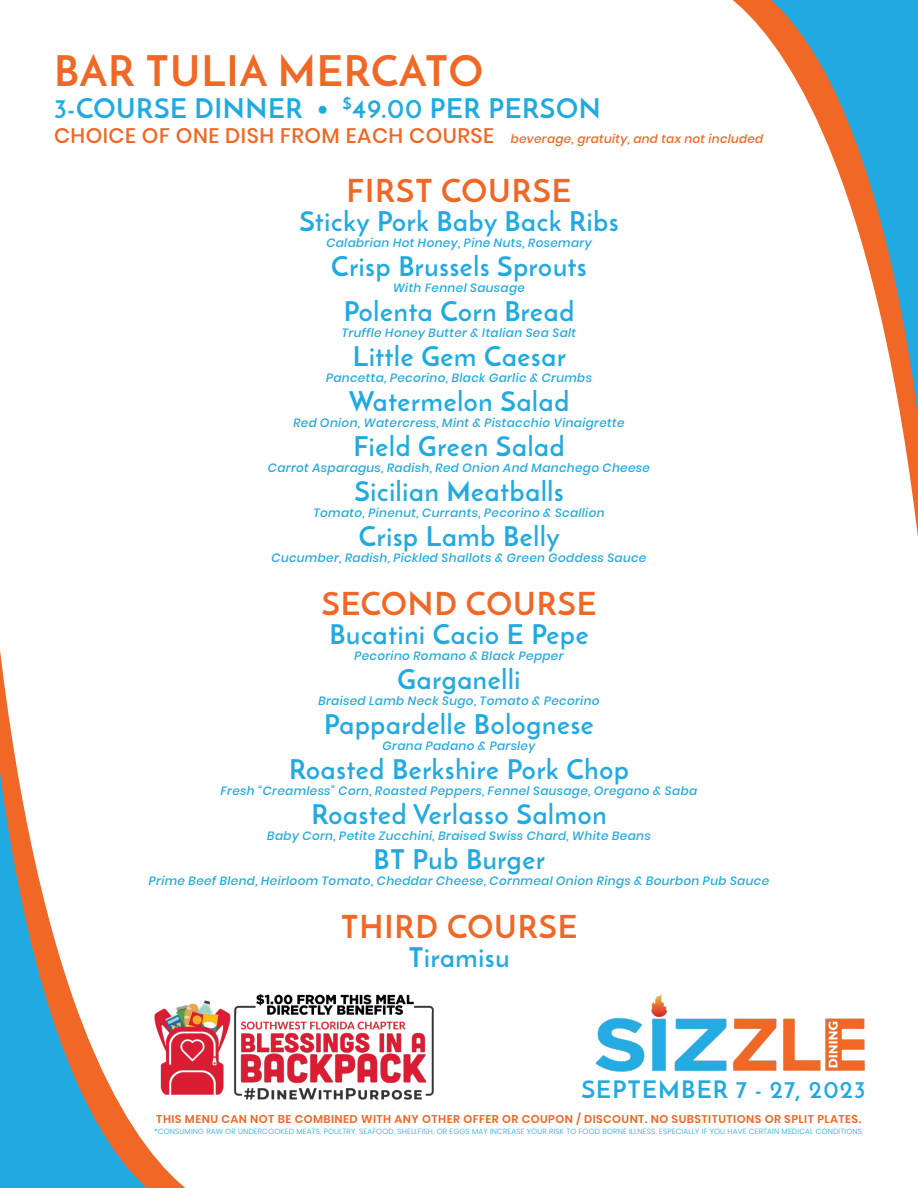
<style>
.page{position:relative;width:918px;height:1188px;background:#fff}
.page>*{position:absolute;margin:0;border:0;box-sizing:border-box;transform-origin:0 0}
.t1{font:700 42px "Josefin Sans";letter-spacing:.025em;color:#f16725}
.t2{font:700 31.5px "Josefin Sans";letter-spacing:.03em;color:#f16725}
.t3{font:700 27px "Josefin Sans";letter-spacing:.03em;color:#21aae1}
.t4{font:700 24px "Josefin Sans";letter-spacing:.05em;color:#21aae1}
.t5{font:italic 500 12px "Poppins";letter-spacing:.03em;color:#21aae1}
.t6{font:italic 500 12px "Poppins";letter-spacing:.025em;color:#f16725}
.t7{font:600 11.25px "Poppins";letter-spacing:.04em;color:#f16725}
.t8{font:300 7.5px "Poppins";letter-spacing:.025em;color:#21aae1}
.s1{font-style:normal;font-size:21px}
</style>
<div class="page">
<svg style="left:0;top:651px;width:185px;height:537px"></svg>
<svg style="left:733px;top:0;width:185px;height:537px"></svg>
<img style="left:595px;top:995px;width:270px;height:77px">
<img style="left:152px;top:992px;width:282px;height:110px">
<p class="t1" style="left:54px;top:44px;width:431px">BAR TULIA MERCATO</p>
<p class="t3" style="left:54px;top:91px;width:548px">3-COURSE DINNER • <sup>$</sup>49.00 PER PERSON</p>
<p class="t6" style="left:54px;top:132px;width:711px"><span class="s1">CHOICE OF ONE DISH FROM EACH COURSE</span> beverage, gratuity, and tax not included</p>
<p class="t2" style="left:347px;top:172px;width:226px">FIRST COURSE</p>
<p class="t3" style="left:299px;top:204px;width:321px">Sticky Pork Baby Back Ribs</p>
<p class="t5" style="left:326px;top:236px;width:267px">Calabrian Hot Honey, Pine Nuts, Rosemary</p>
<p class="t3" style="left:331px;top:249px;width:257px">Crisp Brussels Sprouts</p>
<p class="t5" style="left:393px;top:281px;width:133px">With Fennel Sausage</p>
<p class="t3" style="left:344px;top:294px;width:232px">Polenta Corn Bread</p>
<p class="t5" style="left:342px;top:326px;width:236px">Truffle Honey Butter &amp; Italian Sea Salt</p>
<p class="t3" style="left:353px;top:339px;width:215px">Little Gem Caesar</p>
<p class="t5" style="left:326px;top:371px;width:267px">Pancetta, Pecorino, Black Garlic &amp; Crumbs</p>
<p class="t3" style="left:349px;top:384px;width:222px">Watermelon Salad</p>
<p class="t5" style="left:293px;top:416px;width:333px">Red Onion, Watercress, Mint &amp; Pistacchio Vinaigrette</p>
<p class="t3" style="left:353px;top:429px;width:213px">Field Green Salad</p>
<p class="t5" style="left:268px;top:461px;width:384px">Carrot Asparagus, Radish, Red Onion And Manchego Cheese</p>
<p class="t3" style="left:354px;top:474px;width:211px">Sicilian Meatballs</p>
<p class="t5" style="left:313px;top:506px;width:293px">Tomato, Pinenut, Currants, Pecorino &amp; Scallion</p>
<p class="t3" style="left:359px;top:519px;width:202px">Crisp Lamb Belly</p>
<p class="t5" style="left:272px;top:551px;width:376px">Cucumber, Radish, Pickled Shallots &amp; Green Goddess Sauce</p>
<p class="t2" style="left:322px;top:584px;width:276px">SECOND COURSE</p>
<p class="t3" style="left:329px;top:617px;width:261px">Bucatini Cacio E Pepe</p>
<p class="t5" style="left:354px;top:649px;width:211px">Pecorino Romano &amp; Black Pepper</p>
<p class="t3" style="left:398px;top:662px;width:124px">Garganelli</p>
<p class="t5" style="left:318px;top:694px;width:283px">Braised Lamb Neck Sugo, Tomato &amp; Pecorino</p>
<p class="t3" style="left:324px;top:707px;width:271px">Pappardelle Bolognese</p>
<p class="t5" style="left:383px;top:739px;width:154px">Grana Padano &amp; Parsley</p>
<p class="t3" style="left:289px;top:752px;width:341px">Roasted Berkshire Pork Chop</p>
<p class="t5" style="left:221px;top:784px;width:478px">Fresh “Creamless” Corn, Roasted Peppers, Fennel Sausage, Oregano &amp; Saba</p>
<p class="t3" style="left:311px;top:797px;width:297px">Roasted Verlasso Salmon</p>
<p class="t5" style="left:267px;top:829px;width:385px">Baby Corn, Petite Zucchini, Braised Swiss Chard, White Beans</p>
<p class="t3" style="left:374px;top:842px;width:173px">BT Pub Burger</p>
<p class="t5" style="left:149px;top:874px;width:622px">Prime Beef Blend, Heirloom Tomato, Cheddar Cheese, Cornmeal Onion Rings &amp; Bourbon Pub Sauce</p>
<p class="t2" style="left:341px;top:907px;width:238px">THIRD COURSE</p>
<p class="t3" style="left:408px;top:940px;width:103px">Tiramisu</p>
<h3 class="t4" style="left:581px;top:1075px;width:286px">SEPTEMBER 7 - 27, 2023</h3>
<p class="t7" style="left:156px;top:1113px;width:706px">THIS MENU CAN NOT BE COMBINED WITH ANY OTHER OFFER OR COUPON / DISCOUNT. NO SUBSTITUTIONS OR SPLIT PLATES.</p>
<p class="t8" style="left:154px;top:1127px;width:711px">*CONSUMING RAW OR UNDERCOOKED MEATS, POULTRY, SEAFOOD, SHELLFISH, OR EGGS MAY INCREASE YOUR RISK TO FOOD BORNE ILLNESS, ESPECIALLY IF YOU HAVE CERTAIN MEDICAL CONDITIONS.</p>
</div>
